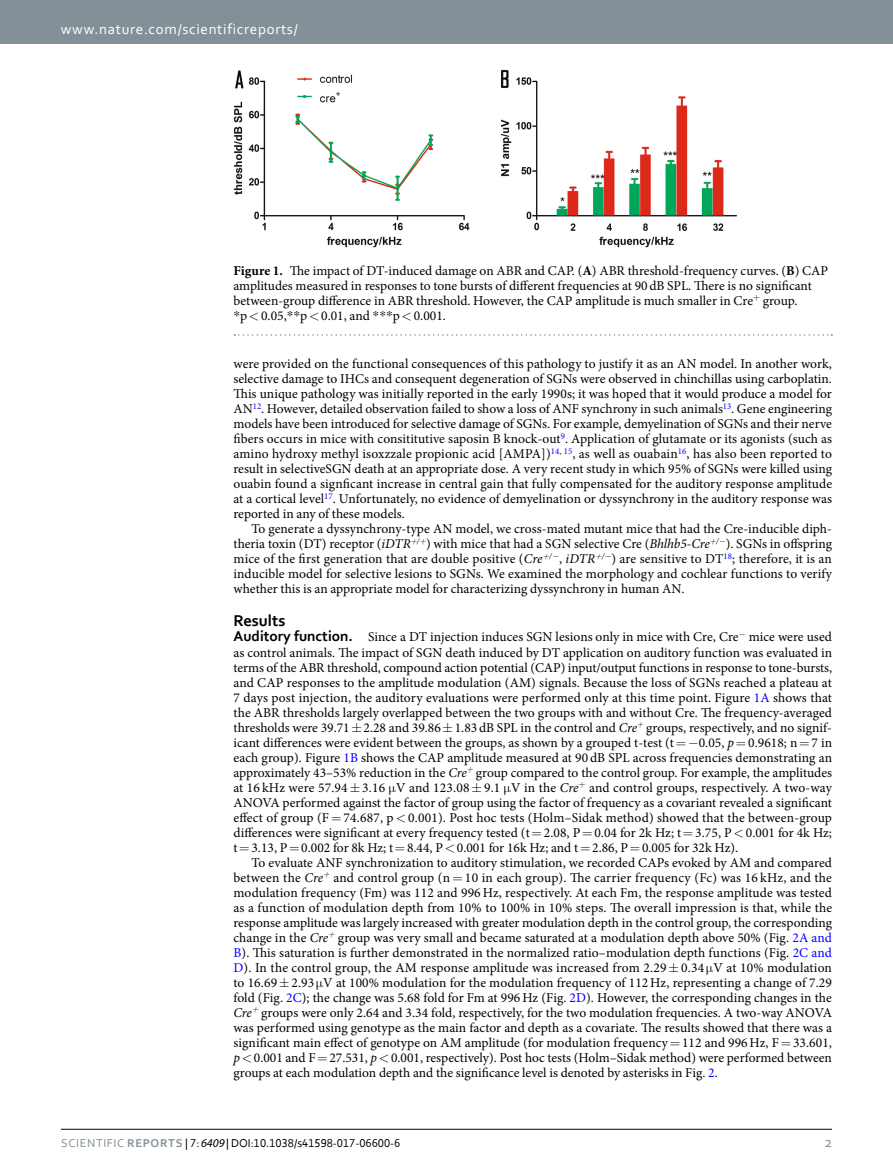
<style>
.page{position:relative;width:893px;height:1174px;background:#fff}
.page>*{position:absolute;margin:0;border:0;box-sizing:border-box;transform-origin:0 0}
.t1{font:16.5px "Corbel Bold 2";color:#000}
.t2{font:15px "Corbel 2";letter-spacing:.045em;color:#fff}
.t3{font:15px "Corbel 2";color:#839097}
.t4{font:13.5px/15px "Minion Pro";color:#000;text-align:justify}
.t5{font:12px "Corbel";color:#000}
.s1{font-weight:700}
.s2{font-family:"STIX General"}
.s3{font-style:italic}
.s4{font-family:"Corbel Bold 2";font-size:15px}
.s5{color:#00f}
.s6{font-family:"Corbel 2";color:#839097}
.s7{font-family:"Corbel Bold 2";color:#839097}
.s8{font-family:"Myriad Pro";font-style:italic}
</style>
<div class="page">
<div style="left:0;top:0;width:893px;height:43px;background:#839097"></div>
<hr style="left:61px;top:1129px;width:771px;height:1px;background:#000">
<img style="left:233px;top:70px;width:504px;height:177px">
<svg style="left:234px;top:334px;width:598px;height:2px"></svg>
<p class="t2" style="left:61px;top:19px;width:238px">www.nature.com/scientificreports/</p>
<p class="t4" style="left:233px;top:263px;width:596px;text-align:left"><span class="s1">Figure 1.</span> The impact of DT-induced damage on ABR and CAP. (<span class="s1">A</span>) ABR threshold-frequency curves. (<span class="s1">B</span>) CAP amplitudes measured in responses to tone bursts of different frequencies at 90dB SPL. There is no significant between-group difference in ABR threshold. However, the CAP amplitude is much smaller in Cre group.<br><span class="s2">*</span>p 0.05,<span class="s2">**</span>p 0.01, and <span class="s2">***</span>p 0.001.</p>
<p class="t4" style="left:233px;top:357px;width:600px">were provided on the functional consequences of this pathology to justify it as an AN model. In another work, selective damage to IHCs and consequent degeneration of SGNs were observed in chinchillas using carboplatin.<br>This unique pathology was initially reported in the early 1990s; it was hoped that it would produce a model for AN<sup>12</sup>. However, detailed observation failed to show a loss of ANF synchrony in such animals<sup>13</sup>. Gene engineering models have been introduced for selective damage of SGNs. For example, demyelination of SGNs and their nerve fibers occurs in mice with consititutive saposin B knock-out<sup>9</sup>. Application of glutamate or its agonists (such as amino hydroxy methyl isoxzzale propionic acid [AMPA])<sup>14</sup><sup>,</sup> <sup>15</sup>, as well as ouabain<sup>16</sup>, has also been reported to result in selectiveSGN death at an appropriate dose. A very recent study in which 95% of SGNs were killed using ouabin found a signficant increase in central gain that fully compensated for the auditory response amplitude at a cortical level<sup>17</sup>. Unfortunately, no evidence of demyelination or dyssynchrony in the auditory response was reported in any of these models.</p>
<p class="t4" style="left:233px;top:522px;width:600px;text-indent:18px">To generate a dyssynchrony-type AN model, we cross-mated mutant mice that had the Cre-inducible diph&shy;theria toxin (DT) receptor (<span class="s3">iDTR</span> <sup>/</sup> ) with mice that had a SGN selective Cre (<span class="s3">Bhlhb5-Cre</span> <sup>/</sup>−). SGNs in offspring mice of the first generation that are double positive (<span class="s3">Cre</span> <sup>/</sup>−, <span class="s3">iDTR</span> <sup>/</sup>−) are sensitive to DT<sup>18</sup>; therefore, it is an inducible model for selective lesions to SGNs. We examined the morphology and cochlear functions to verify whether this is an appropriate model for characterizing dyssynchrony in human AN.</p>
<p class="t1" style="left:233px;top:611px;width:53px">Results</p>
<p class="t4" style="left:233px;top:630px;width:600px"><span class="s4">Auditory function.</span> Since a DT injection induces SGN lesions only in mice with Cre, Cre− mice were used as control animals. The impact of SGN death induced by DT application on auditory function was evaluated in terms of the ABR threshold, compound action potential (CAP) input/output functions in response to tone-bursts, and CAP responses to the amplitude modulation (AM) signals. Because the loss of SGNs reached a plateau at 7 days post injection, the auditory evaluations were performed only at this time point. Figure <span class="s5">1A</span> shows that the ABR thresholds largely overlapped between the two groups with and without Cre. The frequency-averaged thresholds were 39.71 2.28 and 39.86 1.83dB SPL in the control and <span class="s3">Cre</span> groups, respectively, and no signif&shy;icant differences were evident between the groups, as shown by a grouped t-test (t −0.05, <span class="s3">p</span> 0.9618; n 7 in each group). Figure <span class="s5">1B</span> shows the CAP amplitude measured at 90 dB SPL across frequencies demonstrating an approximately 43–53% reduction in the <span class="s3">Cre</span> group compared to the control group. For example, the amplitudes at 16 kHz were 57.94 3.16 V and 123.08 9.1 V in the <span class="s3">Cre</span> and control groups, respectively. A two-way ANOVA performed against the factor of group using the factor of frequency as a covariant revealed a significant effect of group (F 74.687, p 0.001). Post hoc tests (Holm–Sidak method) showed that the between-group differences were significant at every frequency tested (t 2.08, P 0.04 for 2k Hz; t 3.75, P 0.001 for 4k Hz; t 3.13, P 0.002 for 8k Hz; t 8.44, P 0.001 for 16k Hz; and t 2.86, P 0.005 for 32k Hz).</p>
<p class="t4" style="left:233px;top:854px;width:600px;text-indent:18px">To evaluate ANF synchronization to auditory stimulation, we recorded CAPs evoked by AM and compared between the <span class="s3">Cre</span> and control group (n 10 in each group). The carrier frequency (Fc) was 16 kHz, and the modulation frequency (Fm) was 112 and 996Hz, respectively. At each Fm, the response amplitude was tested as a function of modulation depth from 10% to 100% in 10% steps. The overall impression is that, while the response amplitude was largely increased with greater modulation depth in the control group, the corresponding change in the <span class="s3">Cre</span> group was very small and became saturated at a modulation depth above 50% (Fig. <span class="s5">2A and B</span>). This saturation is further demonstrated in the normalized ratio–modulation depth functions (Fig. <span class="s5">2C and D</span>). In the control group, the AM response amplitude was increased from 2.29 0.34 V at 10% modulation to 16.69 2.93 V at 100% modulation for the modulation frequency of 112Hz, representing a change of 7.29 fold (Fig. <span class="s5">2C</span>); the change was 5.68 fold for Fm at 996Hz (Fig. <span class="s5">2D</span>). However, the corresponding changes in the <span class="s3">Cre</span> groups were only 2.64 and 3.34 fold, respectively, for the two modulation frequencies. A two-way ANOVA was performed using genotype as the main factor and depth as a covariate. The results showed that there was a significant main effect of genotype on AM amplitude (for modulation frequency 112 and 996Hz, F 33.601, <span class="s3">p</span> 0.001 and F 27.531, <span class="s3">p</span> 0.001, respectively). Post hoc tests (Holm–Sidak method) were performed between groups at each modulation depth and the significance level is denoted by asterisks in Fig. <span class="s5">2</span>.</p>
<p class="t5" style="left:61px;top:1135px;width:341px"><span class="s6">Scientific</span> <span class="s7">REPOrTS</span> | 7: <span class="s8">6409</span> | DOI:10.1038/s41598-017-06600-6</p>
<p class="t3" style="left:824px;top:1132px;width:9px">2</p>
</div>
